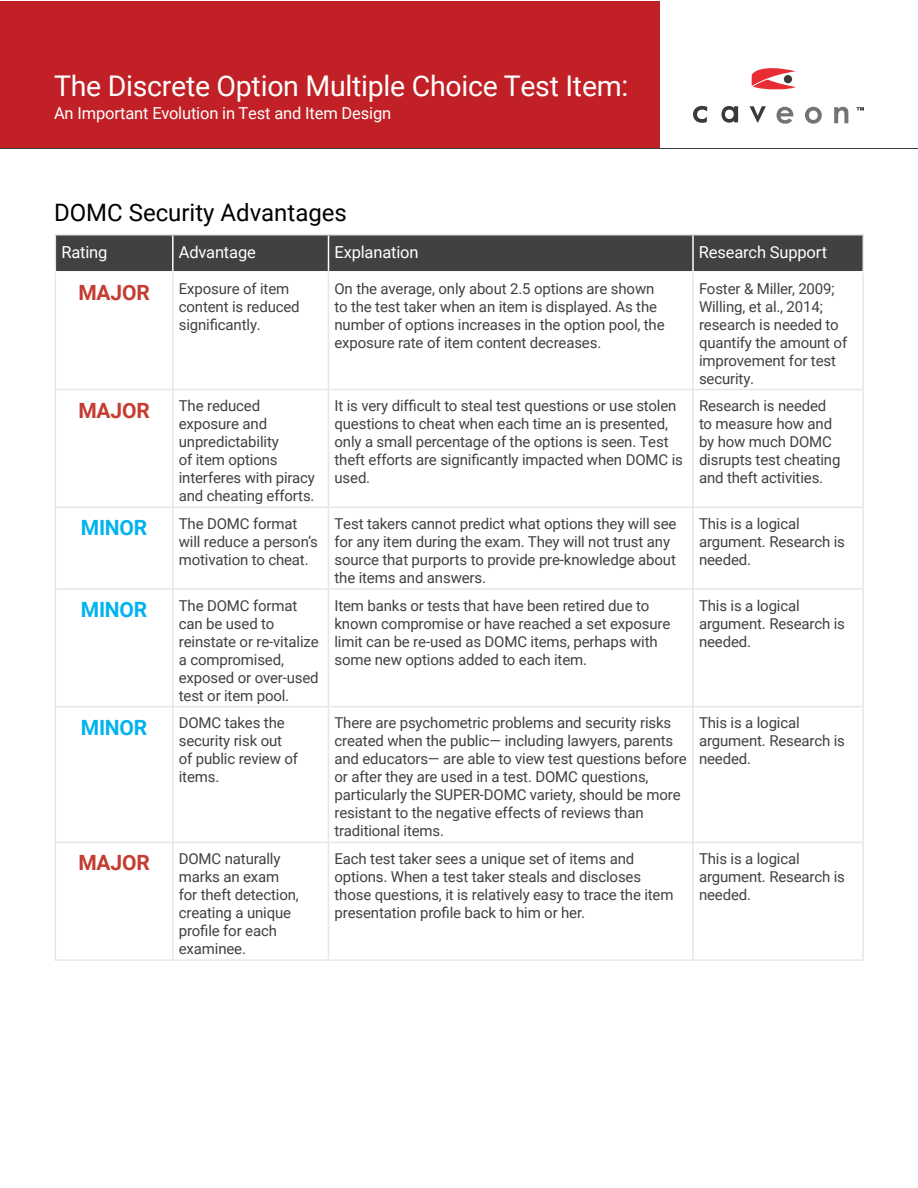
<style>
.page{position:relative;width:918px;height:1188px;background:#fff}
.page>*{position:absolute;margin:0;border:0;box-sizing:border-box;transform-origin:0 0}
.t1{font:28.5px "Roboto";letter-spacing:-.01em;color:#fff}
.t2{font:24px "Roboto";color:#000}
.t3{font:700 21px "Roboto";letter-spacing:-.01em;color:#c53c30}
.t4{font:700 21px "Roboto";letter-spacing:-.01em;color:#00b3f0}
.t5{font:16.5px "Roboto";letter-spacing:-.01em;color:#fff}
.t6{font:15px/18px "Roboto";letter-spacing:-.01em;color:#414042}
</style>
<div class="page">
<div style="left:1px;top:1px;width:659px;height:147px;background:#c02026"></div>
<svg style="left:693px;top:106px;width:73px;height:17px"></svg>
<svg style="left:777px;top:107px;width:71px;height:17px"></svg>
<svg style="left:856px;top:107px;width:8px;height:3px"></svg>
<svg style="left:752px;top:68px;width:44px;height:22px"></svg>
<div style="left:784px;top:75px;width:8px;height:8px;background:#3d3936;border-radius:50%"></div>
<hr style="left:0;top:148px;width:918px;height:1px;background:#414042">
<div style="left:56px;top:236px;width:806px;height:35px;background:#414042"></div>
<hr style="left:172px;top:236px;width:2px;height:35px;background:#fff">
<hr style="left:172px;top:273px;width:2px;height:116px;background:#e6e7e8">
<hr style="left:328px;top:273px;width:1px;height:116px;background:#e6e7e8">
<hr style="left:692px;top:273px;width:2px;height:116px;background:#e6e7e8">
<hr style="left:55px;top:389px;width:118px;height:1px;background:#e6e7e8">
<hr style="left:173px;top:389px;width:155px;height:1px;background:#e6e7e8">
<hr style="left:172px;top:390px;width:2px;height:116px;background:#e6e7e8">
<hr style="left:328px;top:389px;width:365px;height:1px;background:#e6e7e8">
<hr style="left:328px;top:390px;width:1px;height:116px;background:#e6e7e8">
<hr style="left:693px;top:389px;width:171px;height:1px;background:#e6e7e8">
<hr style="left:692px;top:390px;width:2px;height:116px;background:#e6e7e8">
<hr style="left:55px;top:506px;width:118px;height:2px;background:#e6e7e8">
<hr style="left:173px;top:506px;width:155px;height:2px;background:#e6e7e8">
<hr style="left:172px;top:508px;width:2px;height:80px;background:#e6e7e8">
<hr style="left:328px;top:506px;width:365px;height:2px;background:#e6e7e8">
<hr style="left:328px;top:508px;width:1px;height:80px;background:#e6e7e8">
<hr style="left:693px;top:506px;width:171px;height:2px;background:#e6e7e8">
<hr style="left:692px;top:508px;width:2px;height:80px;background:#e6e7e8">
<hr style="left:55px;top:588px;width:118px;height:2px;background:#e6e7e8">
<hr style="left:173px;top:588px;width:155px;height:2px;background:#e6e7e8">
<hr style="left:172px;top:590px;width:2px;height:116px;background:#e6e7e8">
<hr style="left:328px;top:588px;width:365px;height:2px;background:#e6e7e8">
<hr style="left:328px;top:590px;width:1px;height:116px;background:#e6e7e8">
<hr style="left:693px;top:588px;width:171px;height:2px;background:#e6e7e8">
<hr style="left:692px;top:590px;width:2px;height:116px;background:#e6e7e8">
<hr style="left:55px;top:706px;width:118px;height:1px;background:#e6e7e8">
<hr style="left:173px;top:706px;width:155px;height:1px;background:#e6e7e8">
<hr style="left:172px;top:707px;width:2px;height:135px;background:#e6e7e8">
<hr style="left:328px;top:706px;width:365px;height:1px;background:#e6e7e8">
<hr style="left:328px;top:707px;width:1px;height:135px;background:#e6e7e8">
<hr style="left:693px;top:706px;width:171px;height:1px;background:#e6e7e8">
<hr style="left:692px;top:707px;width:2px;height:135px;background:#e6e7e8">
<hr style="left:172px;top:843px;width:2px;height:116px;background:#e6e7e8">
<hr style="left:328px;top:843px;width:1px;height:116px;background:#e6e7e8">
<hr style="left:692px;top:843px;width:2px;height:116px;background:#e6e7e8">
<hr style="left:328px;top:236px;width:1px;height:35px;background:#fff">
<hr style="left:692px;top:236px;width:2px;height:35px;background:#fff">
<hr style="left:55px;top:273px;width:1px;height:116px;background:#e6e7e8">
<hr style="left:862px;top:273px;width:2px;height:116px;background:#e6e7e8">
<hr style="left:55px;top:390px;width:1px;height:116px;background:#e6e7e8">
<hr style="left:862px;top:390px;width:2px;height:116px;background:#e6e7e8">
<hr style="left:55px;top:508px;width:1px;height:80px;background:#e6e7e8">
<hr style="left:862px;top:508px;width:2px;height:80px;background:#e6e7e8">
<hr style="left:55px;top:590px;width:1px;height:116px;background:#e6e7e8">
<hr style="left:862px;top:590px;width:2px;height:116px;background:#e6e7e8">
<hr style="left:55px;top:707px;width:1px;height:135px;background:#e6e7e8">
<hr style="left:862px;top:707px;width:2px;height:135px;background:#e6e7e8">
<hr style="left:55px;top:234px;width:118px;height:2px;background:#e6e7e8">
<hr style="left:55px;top:236px;width:1px;height:35px;background:#e6e7e8">
<hr style="left:173px;top:234px;width:155px;height:2px;background:#e6e7e8">
<hr style="left:328px;top:234px;width:365px;height:2px;background:#e6e7e8">
<hr style="left:693px;top:234px;width:171px;height:2px;background:#e6e7e8">
<hr style="left:862px;top:236px;width:2px;height:35px;background:#e6e7e8">
<hr style="left:55px;top:842px;width:118px;height:1px;background:#e6e7e8">
<hr style="left:55px;top:843px;width:1px;height:116px;background:#e6e7e8">
<hr style="left:173px;top:842px;width:155px;height:1px;background:#e6e7e8">
<hr style="left:328px;top:842px;width:365px;height:1px;background:#e6e7e8">
<hr style="left:693px;top:842px;width:171px;height:1px;background:#e6e7e8">
<hr style="left:862px;top:843px;width:2px;height:116px;background:#e6e7e8">
<hr style="left:55px;top:959px;width:118px;height:2px;background:#e6e7e8">
<hr style="left:173px;top:959px;width:155px;height:2px;background:#e6e7e8">
<hr style="left:328px;top:959px;width:365px;height:2px;background:#e6e7e8">
<hr style="left:693px;top:959px;width:171px;height:2px;background:#e6e7e8">
<h1 class="t1" style="left:54px;top:66px;width:576px">The Discrete Option Multiple Choice Test Item:</h1>
<p class="t5" style="left:54px;top:102px;width:339px">An Important Evolution in Test and Item Design</p>
<h2 class="t2" style="left:54px;top:196px;width:294px">DOMC Security Advantages</h2>
<p class="t5" style="left:61px;top:241px;width:48px">Rating</p>
<p class="t5" style="left:179px;top:241px;width:79px">Advantage</p>
<p class="t5" style="left:334px;top:241px;width:86px">Explanation</p>
<p class="t5" style="left:699px;top:241px;width:130px">Research Support</p>
<h3 class="t3" style="left:78px;top:278px;width:73px">MAJOR</h3>
<p class="t6" style="left:179px;top:279px;width:122px">Exposure of item content is reduced significantly.</p>
<p class="t6" style="left:334px;top:279px;width:332px">On the average, only about 2.5 options are shown to the test taker when an item is displayed. As the number of options increases in the option pool, the exposure rate of item content decreases.</p>
<p class="t6" style="left:699px;top:279px;width:150px">Foster &amp; Miller, 2009;<br>Willing, et al., 2014; research is needed to quantify the amount of improvement for test security.</p>
<h3 class="t3" style="left:78px;top:395px;width:73px">MAJOR</h3>
<p class="t6" style="left:179px;top:396px;width:138px">The reduced exposure and unpredictability<br>of item options interferes with piracy and cheating efforts.</p>
<p class="t6" style="left:334px;top:396px;width:350px">It is very difficult to steal test questions or use stolen questions to cheat when each time an is presented, only a small percentage of the options is seen. Test theft efforts are significantly impacted when DOMC is used.</p>
<p class="t6" style="left:699px;top:396px;width:143px">Research is needed to measure how and by how much DOMC disrupts test cheating and theft activities.</p>
<h3 class="t4" style="left:81px;top:513px;width:68px">MINOR</h3>
<p class="t6" style="left:179px;top:514px;width:141px">The DOMC format will reduce a person’s motivation to cheat.</p>
<p class="t6" style="left:334px;top:514px;width:343px">Test takers cannot predict what options they will see for any item during the exam. They will not trust any source that purports to provide pre-knowledge about the items and answers.</p>
<p class="t6" style="left:699px;top:514px;width:148px">This is a logical argument. Research is needed.</p>
<h3 class="t4" style="left:81px;top:595px;width:68px">MINOR</h3>
<p class="t6" style="left:179px;top:596px;width:142px">The DOMC format can be used to reinstate or re-vitalize a compromised, exposed or over-used test or item pool.</p>
<p class="t6" style="left:334px;top:596px;width:337px">Item banks or tests that have been retired due to known compromise or have reached a set exposure limit can be re-used as DOMC items, perhaps with some new options added to each item.</p>
<p class="t6" style="left:699px;top:596px;width:148px">This is a logical argument. Research is needed.</p>
<h3 class="t4" style="left:81px;top:712px;width:68px">MINOR</h3>
<p class="t6" style="left:179px;top:714px;width:121px">DOMC takes the security risk out of public review of items.</p>
<p class="t6" style="left:334px;top:714px;width:354px">There are psychometric problems and security risks created when the public— including lawyers, parents and educators— are able to view test questions before or after they are used in a test. DOMC questions, particularly the SUPER-DOMC variety, should be more resistant to the negative effects of reviews than traditional items.</p>
<p class="t6" style="left:699px;top:714px;width:148px">This is a logical argument. Research is needed.</p>
<h3 class="t3" style="left:78px;top:848px;width:73px">MAJOR</h3>
<p class="t6" style="left:179px;top:849px;width:122px">DOMC naturally marks an exam for theft detection, creating a unique profile for each examinee.</p>
<p class="t6" style="left:334px;top:849px;width:341px">Each test taker sees a unique set of items and options. When a test taker steals and discloses those questions, it is relatively easy to trace the item presentation profile back to him or her.</p>
<p class="t6" style="left:699px;top:849px;width:148px">This is a logical argument. Research is needed.</p>
</div>
